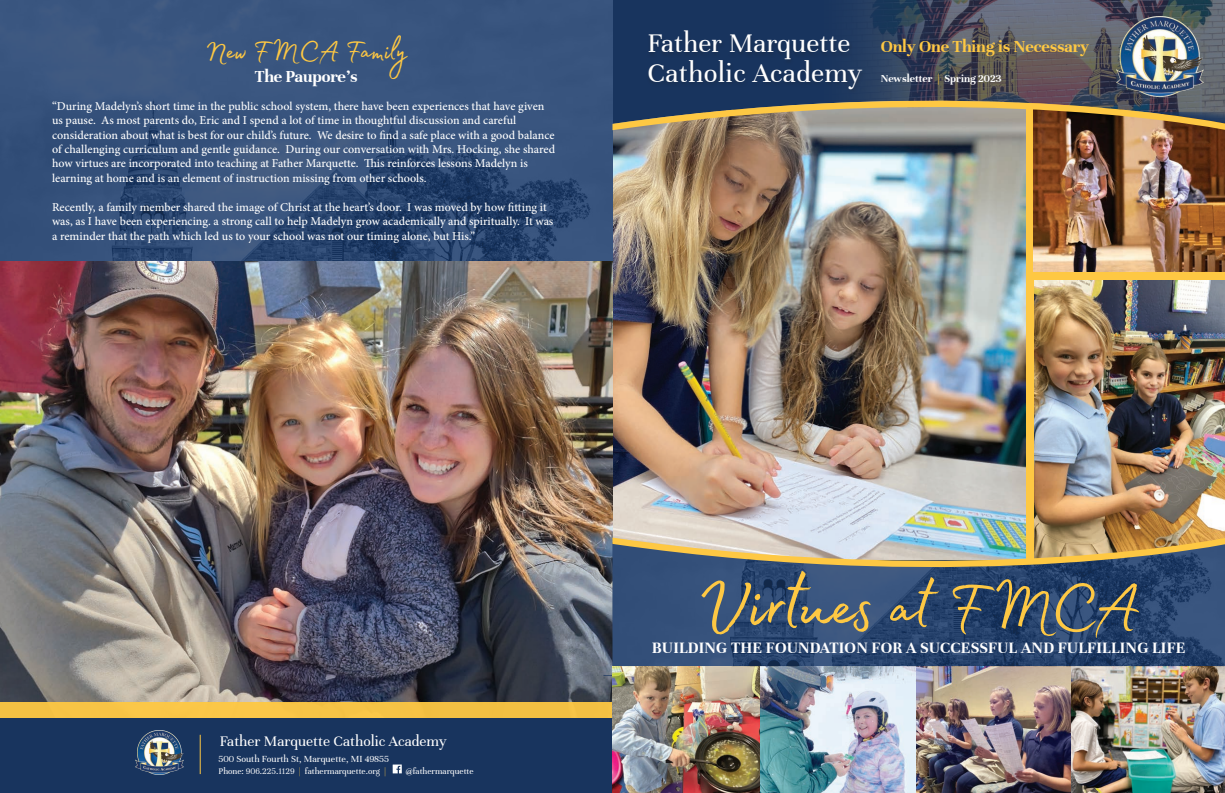
<style>
.page{position:relative;width:1225px;height:793px;background:#fff}
.page>*{position:absolute;margin:0;border:0;box-sizing:border-box;transform-origin:0 0}
.t1{font:95.7px "Madelyn Fill";letter-spacing:-.03em;color:#fec843}
.t2{font:35px "Madelyn Fill";letter-spacing:-.025em;color:#fec843}
.t3{font:29.2px "Unna";letter-spacing:.01em;color:#fff}
.t4{font:28.8px "Unna";color:#fff}
.t5{font:700 18px "Unna";letter-spacing:-.01em;color:#fec843}
.t6{font:700 18px "Unna";letter-spacing:-.01em;color:#fff}
.t7{font:700 17px "Unna";letter-spacing:.01em;color:#fff}
.t8{font:15.7px "Unna";color:#fff}
.t9{font:500 12px/14.4px "Minion Pro";color:#fff}
.t10{font:700 11.4px "Unna";color:#fff}
.t11{font:10px "Unna";color:#fff}
.t12{font:9.2px "Unna";color:#fff}
.s1{color:#fec843}
.s2{font-size:83.7px}
.s3{font-size:81px}
</style>
<div class="page">
<img style="left:1033px;top:133px;width:191px;height:133px">
<img style="left:612px;top:131px;width:413px;height:135px">
<div style="left:612px;top:0;width:188px;height:71px;background:#18345e"></div>
<img style="left:800px;top:0;width:424px;height:133px">
<img style="left:1116px;top:17px;width:87px;height:54px">
<img style="left:612px;top:71px;width:612px;height:60px">
<div style="left:646px;top:30px;width:207px;height:35px;background:#18335c"></div>
<div style="left:645px;top:59px;width:221px;height:36px;background:#18345d"></div>
<img style="left:0;top:0;width:612px;height:261px">
<div style="left:0;top:716px;width:612px;height:76px;background:#18345e"></div>
<img style="left:135px;top:730px;width:49px;height:44px">
<svg style="left:392px;top:764px;width:10px;height:9px"></svg>
<hr style="left:200px;top:734px;width:1px;height:39px;background:#fec843">
<img style="left:0;top:261px;width:612px;height:440px">
<div style="left:0;top:701px;width:612px;height:15px;background:#f6c345"></div>
<img style="left:612px;top:596px;width:612px;height:196px">
<img style="left:244px;top:267px;width:432px;height:433px">
<img style="left:327px;top:343px;width:345px;height:334px">
<img style="left:443px;top:416px;width:225px;height:218px">
<img style="left:560px;top:266px;width:664px;height:330px">
<h2 class="t2" style="left:205px;top:24px;width:203px">New FMCA Family</h2>
<h3 class="t6" style="left:255px;top:66px;width:104px">The Paupore’s</h3>
<p class="t9" style="left:52px;top:99px;width:504px">“During Madelyn’s short time in the public school system, there have been experiences that have given us pause. As most parents do, Eric and I spend a lot of time in thoughtful discussion and careful consideration about what is best for our child’s future. We desire to find a safe place with a good balance of challenging curriculum and gentle guidance. During our conversation with Mrs. Hocking, she shared how virtues are incorporated into teaching at Father Marquette. This reinforces lessons Madelyn is learning at home and is an element of instruction missing from other schools.</p>
<p class="t9" style="left:52px;top:199px;width:502px">Recently, a family member shared the image of Christ at the heart’s door. I was moved by how fitting it was, as I have been experiencing. a strong call to help Madelyn grow academically and spiritually. It was a reminder that the path which led us to your school was not our timing alone, but His.”</p>
<h3 class="t4" style="left:647px;top:27px;width:204px">Father Marquette</h3>
<h3 class="t3" style="left:647px;top:56px;width:216px">Catholic Academy</h3>
<h3 class="t5" style="left:880px;top:36px;width:210px">Only One Thing is Necessary</h3>
<p class="t10" style="left:880px;top:72px;width:122px">Newsletter <span class="s1">|</span> Spring 2023</p>
<h3 class="t8" style="left:220px;top:731px;width:228px">Father Marquette Catholic Academy</h3>
<p class="t11" style="left:218px;top:752px;width:172px">500 South Fourth St, Marquette, MI 49855</p>
<p class="t12" style="left:218px;top:765px;width:169px">Phone: 906.225.1129 <span class="s1">|</span> fathermarquette.org <span class="s1">|</span></p>
<p class="t12" style="left:406px;top:765px;width:69px">@fathermarquette</p>
<h1 class="t1" style="left:696px;top:531px;width:445px">Virtues <span class="s2">at</span> <span class="s3">FMCA</span></h1>
<h3 class="t7" style="left:651px;top:638px;width:535px">BUILDING THE FOUNDATION FOR A SUCCESSFUL AND FULFILLING LIFE</h3>
</div>
